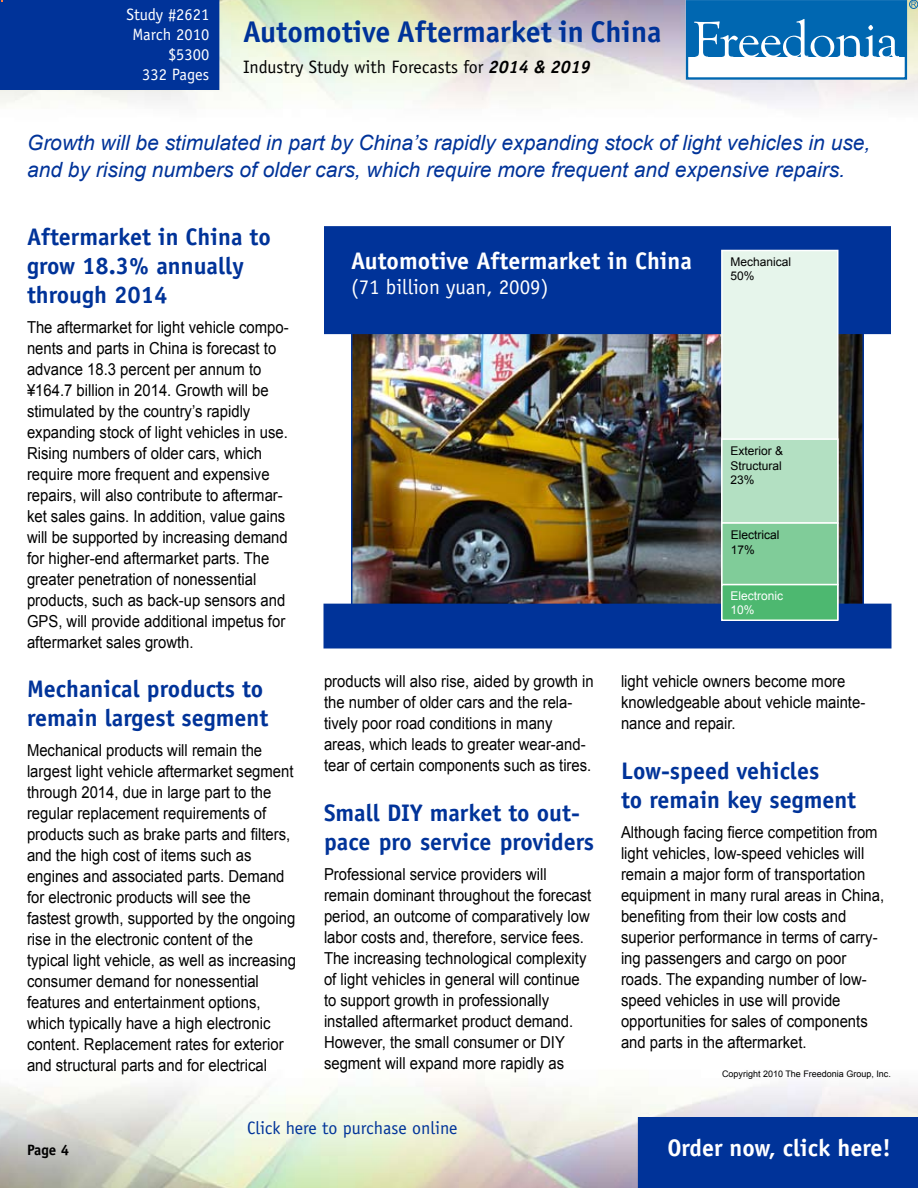
<style>
.page{position:relative;width:918px;height:1188px;background:#fff}
.page>*{position:absolute;margin:0;border:0;box-sizing:border-box;transform-origin:0 0}
.t1{font:700 30px "Officina Sans";color:#039}
.t2{font:700 24px/28.8px "Officina Sans";color:#039}
.t3{font:700 24px "Officina Sans";color:#fff}
.t4{font:italic 21px/27px "Arial";color:#039}
.t5{font:21px "Officina Sans";color:#fff}
.t6{font:18px "Officina Sans";color:#000}
.t7{font:18px "Officina Sans";color:#039}
.t8{font:16.5px/21px "Arial";color:#000;scale:.9 1}
.t9{font:16.5px/19.8px "Officina Sans";color:#fff;text-align:right}
.t10{font:700 15px "Officina Sans";color:#000}
.t11{font:12px/14.2px "Arial";color:#000}
.t12{font:12px/14.2px "Arial";color:#fff}
.t13{font:9px "Arial";color:#000}
.s1{font-weight:700;font-style:italic}
</style>
<div class="page">
<div style="left:638px;top:1117px;width:280px;height:71px;background:#039"></div>
<div style="left:686px;top:0;width:221px;height:80px;border:2px solid #0067b1"></div>
<div style="left:687px;top:1px;width:218px;height:56px;background:#0067b1"></div>
<svg style="left:694px;top:19px;width:205px;height:38px"></svg>
<div style="left:909px;top:0;width:9px;height:9px;border:1px solid #0067b1;border-radius:50%"></div>
<svg style="left:911px;top:2px;width:5px;height:5px"></svg>
<img style="left:354px;top:334px;width:507px;height:270px">
<div style="left:325px;top:227px;width:565px;height:106px;background:#039"></div>
<div style="left:324px;top:226px;width:567px;height:108px;border:2px solid #039"></div>
<div style="left:0;top:0;width:219px;height:90px;background:#039"></div>
<div style="left:324px;top:604px;width:567px;height:44px;background:#039"></div>
<div style="left:722px;top:250px;width:116px;height:369px;background:#e6f5eb"></div>
<div style="left:721px;top:250px;width:117px;height:370px;border:2px solid #fff"></div>
<div style="left:722px;top:439px;width:116px;height:84px;background:#b3e0c2"></div>
<div style="left:721px;top:438px;width:117px;height:86px;border:2px solid #fff"></div>
<div style="left:722px;top:523px;width:116px;height:62px;background:#80cc99"></div>
<div style="left:721px;top:522px;width:117px;height:63px;border:2px solid #fff"></div>
<div style="left:722px;top:585px;width:116px;height:35px;background:#4db870"></div>
<div style="left:721px;top:584px;width:117px;height:37px;border:2px solid #fff"></div>
<p class="t9" style="left:126px;top:5px;width:84px">Study #2621<br>March 2010 $5300<br>332 Pages</p>
<h1 class="t1" style="left:243px;top:13px;width:420px">Automotive Aftermarket in China</h1>
<p class="t6" style="left:243px;top:57px;width:349px">Industry Study with Forecasts for <span class="s1">2014 &amp; 2019</span></p>
<p class="t4" style="left:27px;top:130px;width:845px">Growth will be stimulated in part by China’s rapidly expanding stock of light vehicles in use, and by rising numbers of older cars, which require more frequent and expensive repairs.</p>
<h2 class="t2" style="left:27px;top:222px;width:245px">Aftermarket in China to grow 18.3% annually through 2014</h2>
<p class="t8" style="left:27px;top:316px;width:292px">The aftermarket for light vehicle compo&shy;nents and parts in China is forecast to advance 18.3 percent per annum to ¥164.7 billion in 2014. Growth will be stimulated by the country’s rapidly expanding stock of light vehicles in use.<br>Rising numbers of older cars, which require more frequent and expensive repairs, will also contribute to aftermar&shy;ket sales gains. In addition, value gains will be supported by increasing demand for higher-end aftermarket parts. The greater penetration of nonessential products, such as back-up sensors and GPS, will provide additional impetus for aftermarket sales growth.</p>
<h2 class="t2" style="left:27px;top:675px;width:243px">Mechanical products to remain largest segment</h2>
<p class="t8" style="left:27px;top:740px;width:300px">Mechanical products will remain the largest light vehicle aftermarket segment through 2014, due in large part to the regular replacement requirements of products such as brake parts and filters, and the high cost of items such as engines and associated parts. Demand for electronic products will see the fastest growth, supported by the ongoing rise in the electronic content of the typical light vehicle, as well as increasing consumer demand for nonessential features and entertainment options, which typically have a high electronic content. Replacement rates for exterior and structural parts and for electrical</p>
<h2 class="t3" style="left:351px;top:245px;width:342px">Automotive Aftermarket in China</h2>
<p class="t5" style="left:351px;top:274px;width:199px">(71 billion yuan, 2009)</p>
<p class="t11" style="left:730px;top:254px;width:62px">Mechanical<br>50%</p>
<p class="t11" style="left:730px;top:444px;width:54px;text-align:justify">Exterior &amp; Structural 23%</p>
<p class="t11" style="left:731px;top:528px;width:50px">Electrical<br>17%</p>
<p class="t12" style="left:730px;top:588px;width:54px">Electronic<br>10%</p>
<p class="t8" style="left:324px;top:671px;width:301px">products will also rise, aided by growth in the number of older cars and the rela&shy;tively poor road conditions in many areas, which leads to greater wear-and&shy;tear of certain components such as tires.</p>
<h2 class="t2" style="left:324px;top:798px;width:271px">Small DIY market to out&shy;pace pro service providers</h2>
<p class="t8" style="left:324px;top:863px;width:299px">Professional service providers will remain dominant throughout the forecast period, an outcome of comparatively low labor costs and, therefore, service fees.<br>The increasing technological complexity of light vehicles in general will continue to support growth in professionally installed aftermarket product demand.<br>However, the small consumer or DIY segment will expand more rapidly as</p>
<p class="t8" style="left:621px;top:671px;width:273px">light vehicle owners become more knowledgeable about vehicle mainte&shy;nance and repair.</p>
<h2 class="t2" style="left:621px;top:756px;width:237px">Low-speed vehicles<br>to remain key segment</h2>
<p class="t8" style="left:621px;top:821px;width:294px">Although facing fierce competition from light vehicles, low-speed vehicles will remain a major form of transportation equipment in many rural areas in China, benefiting from their low costs and superior performance in terms of carry&shy;ing passengers and cargo on poor roads. The expanding number of low&shy;speed vehicles in use will provide opportunities for sales of components and parts in the aftermarket.</p>
<p class="t13" style="left:722px;top:1067px;width:170px">Copyright 2010 The Freedonia Group, Inc.</p>
<p class="t7" style="left:247px;top:1117px;width:212px">Click here to purchase online</p>
<p class="t10" style="left:27px;top:1140px;width:31px">Page</p>
<h2 class="t3" style="left:667px;top:1133px;width:225px">Order now, click here!</h2>
</div>
